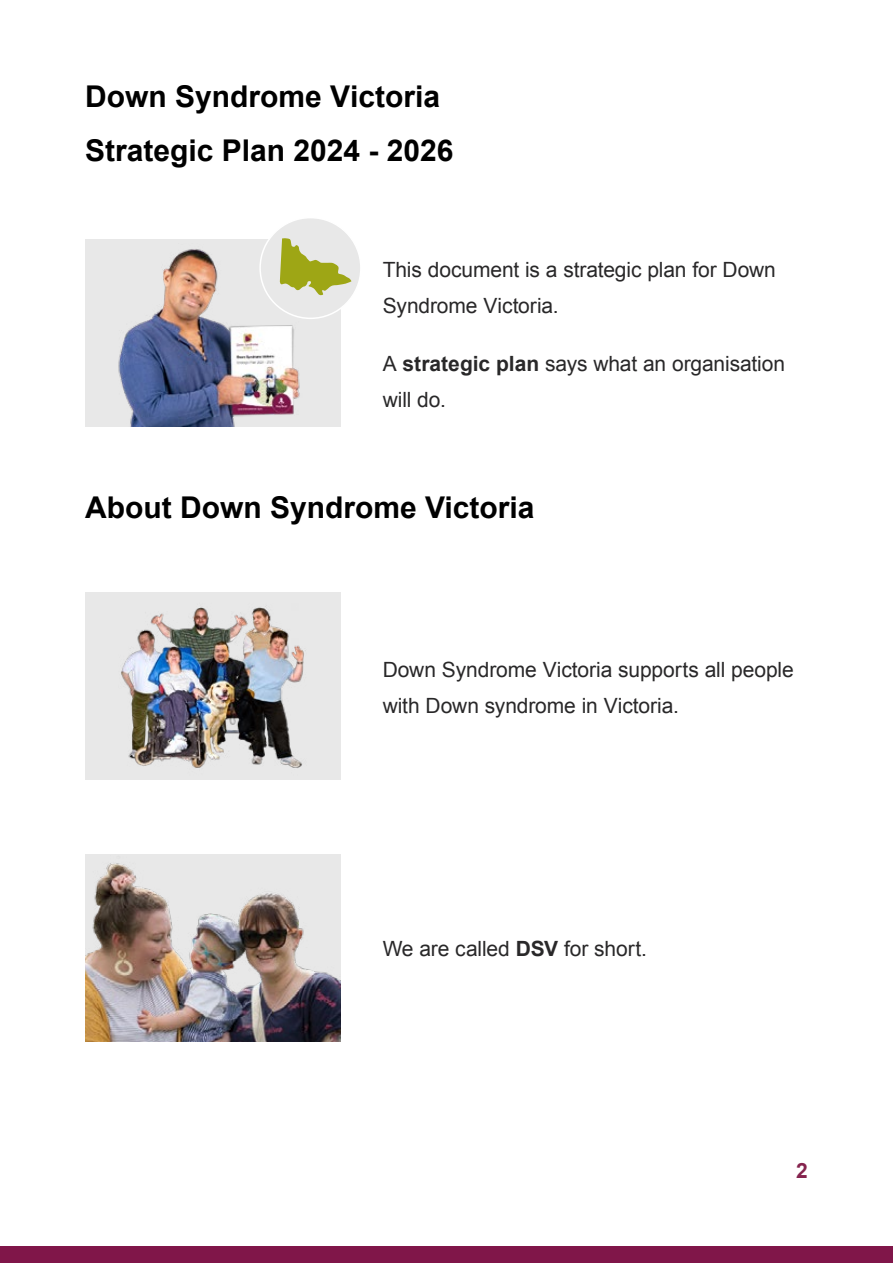
<style>
.page{position:relative;width:893px;height:1263px;background:#fff}
.page>*{position:absolute;margin:0;border:0;box-sizing:border-box;transform-origin:0 0}
.t1{font:700 30px/54px "Arial";color:#000}
.t2{font:21px/36px "Arial";letter-spacing:-.005em;color:#292829}
.t3{font:700 21px "Arial";color:#85244e}
.s1{font-weight:700}
</style>
<div class="page">
<div style="left:0;top:1246px;width:893px;height:17px;background:#801649"></div>
<img style="left:85px;top:855px;width:255px;height:187px">
<div style="left:85px;top:239px;width:255px;height:187px;background:#e8e8e8"></div>
<img style="left:118px;top:244px;width:185px;height:182px">
<div style="left:85px;top:593px;width:255px;height:187px;background:#e8e8e8"></div>
<img style="left:121px;top:606px;width:185px;height:162px">
<div style="left:260px;top:218px;width:101px;height:100px;background:#e8e8e8;border-radius:50%"></div>
<div style="left:259px;top:217px;width:103px;height:102px;border:2px solid #fff;border-radius:50%"></div>
<svg style="left:280px;top:238px;width:72px;height:57px"></svg>
<h2 class="t1" style="left:85px;top:70px;width:370px">Down Syndrome Victoria<br>Strategic Plan 2024 - 2026</h2>
<p class="t2" style="left:383px;top:251px;width:395px">This document is a strategic plan for Down<br>Syndrome Victoria.</p>
<p class="t2" style="left:383px;top:346px;width:404px">A <span class="s1">strategic plan</span> says what an organisation will do.</p>
<h3 class="t1" style="left:85px;top:482px;width:451px">About Down Syndrome Victoria</h3>
<p class="t2" style="left:383px;top:652px;width:413px">Down Syndrome Victoria supports all people with Down syndrome in Victoria.</p>
<p class="t2" style="left:383px;top:931px;width:266px">We are called <span class="s1">DSV</span> for short.</p>
<p class="t3" style="left:796px;top:1157px;width:13px">2</p>
</div>
